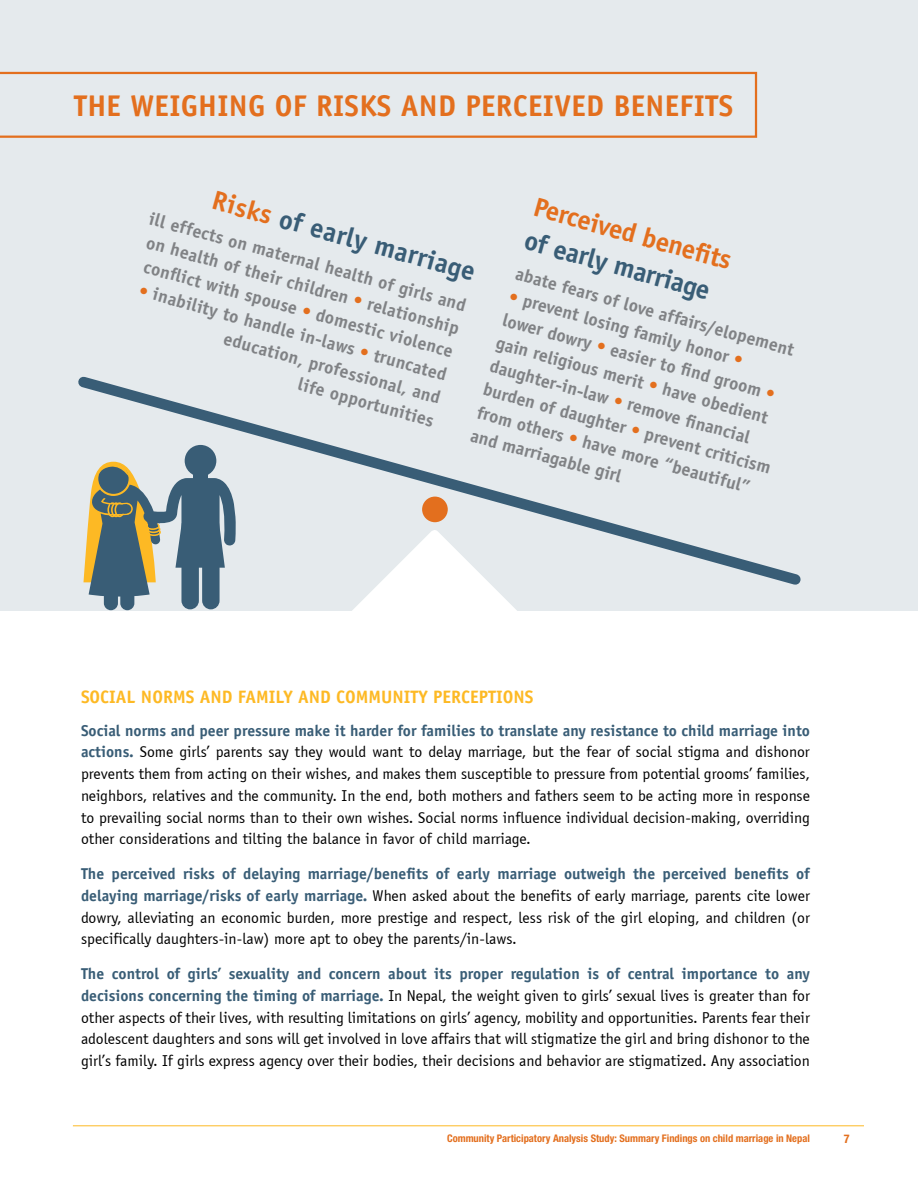
<style>
.page{position:relative;width:918px;height:1188px;background:#fff}
.page>*{position:absolute;margin:0;border:0;box-sizing:border-box;transform-origin:0 0}
.t1{font:700 30px "Officina Sans Std";letter-spacing:.01em;color:#e36f1e}
.t2{font:700 27px "Officina Sans Std";color:#395d76}
.t3{font:700 27px "Officina Sans Std";color:#e36f1e}
.t4{font:700 18px/24px "Officina Sans Std";color:#808285;text-align:justify}
.t5{font:700 18px "Officina Sans Std";color:#fdb924}
.t6{font:15.75px/21.8px "Officina Sans";color:#000;text-align:justify}
.t7{font:700 15.75px "Officina Sans Std";color:#395d76}
.t8{font:700 condensed 12px "Helvetica Neue LT Std";color:#e36f1e}
.t9{font:700 condensed 10.5px "Helvetica Neue LT Std";color:#e36f1e}
.s1{color:#e36f1e}
.s2{font-family:"Officina Sans Std";font-weight:700;color:#395d76}
</style>
<div class="page">
<hr style="left:73px;top:1125px;width:791px;height:1px;background:#fdb924">
<div style="left:0;top:0;width:918px;height:610px;background:#e5eaed"></div>
<svg style="left:0;top:72px;width:757px;height:66px"></svg>
<svg style="left:348px;top:592px;width:173px;height:19px"></svg>
<svg style="left:78px;top:376px;width:723px;height:216px"></svg>
<div style="left:422px;top:497px;width:26px;height:25px;background:#e36f1e;border-radius:50%"></div>
<div style="left:185px;top:445px;width:31px;height:32px;background:#395d76;border-radius:50%"></div>
<svg style="left:83px;top:461px;width:153px;height:149px"></svg>
<div style="left:194px;top:472px;width:14px;height:10px;background:#395d76"></div>
<h1 class="t1" style="left:74px;top:87px;width:661px">THE WEIGHING OF RISKS AND PERCEIVED BENEFITS</h1>
<h2 class="t2" style="left:218px;top:182px;width:273px;rotate:16deg"><span class="s1">Risks</span> of early marriage</h2>
<h2 class="t3" style="left:539px;top:189px;width:206px;rotate:16deg">Perceived benefi ts</h2>
<p class="t4" style="left:153px;top:205px;width:330px;rotate:16deg">ill effects on maternal health of girls and on health of their children <span class="s1">•</span> relationship confl ict with spouse <span class="s1">•</span> domestic violence</p>
<h2 class="t2" style="left:530px;top:223px;width:193px;rotate:16deg">of early marriage</h2>
<p class="t4" style="left:520px;top:260px;width:290px;rotate:16deg">abate fears of love affairs/elopement</p>
<p class="t4" style="left:143px;top:277px;width:320px;line-height:23.5px;text-align:right;rotate:16deg"><span class="s1">•</span> inability to handle in-laws <span class="s1">•</span> truncated education, professional, and<br>life opportunities</p>
<p class="t4" style="left:513px;top:283px;width:300px;text-align:left;rotate:16deg"><span class="s1">•</span> prevent losing family honor <span class="s1">•<br></span>lower dowry <span class="s1">•</span> easier to fi nd groom <span class="s1">• </span>gain religious merit <span class="s1">•</span> have obedient daughter-in-law <span class="s1">•</span> remove fi nancial burden of daughter <span class="s1">•</span> prevent criticism from others <span class="s1">•</span> have more “beautiful” and marriagable girl</p>
<p class="t5" style="left:81px;top:686px;width:454px">SOCIAL NORMS AND FAMILY AND COMMUNITY PERCEPTIONS</p>
<p class="t7" style="left:81px;top:720px;width:731px">Social norms and peer pressure make it harder for families to translate any resistance to child marriage into</p>
<p class="t6" style="left:81px;top:741px;width:731px"><span class="s2">actions.</span> Some girls’ parents say they would want to delay marriage, but the fear of social stigma and dishonor prevents them from acting on their wishes, and makes them susceptible to pressure from potential grooms’ families, neighbors, relatives and the community. In the end, both mothers and fathers seem to be acting more in response to prevailing social norms than to their own wishes. Social norms influence individual decision-making, overriding other considerations and tilting the balance in favor of child marriage.</p>
<p class="t7" style="left:81px;top:864px;width:730px">The perceived risks of delaying marriage/benefits of early marriage outweigh the perceived benefits of</p>
<p class="t6" style="left:81px;top:885px;width:731px"><span class="s2">delaying marriage/risks of early marriage.</span> When asked about the benefits of early marriage, parents cite lower dowry, alleviating an economic burden, more prestige and respect, less risk of the girl eloping, and children (or specifically daughters-in-law) more apt to obey the parents/in-laws.</p>
<p class="t7" style="left:81px;top:964px;width:731px">The control of girls’ sexuality and concern about its proper regulation is of central importance to any</p>
<p class="t6" style="left:81px;top:985px;width:730px"><span class="s2">decisions concerning the timing of marriage.</span> In Nepal, the weight given to girls’ sexual lives is greater than for other aspects of their lives, with resulting limitations on girls’ agency, mobility and opportunities. Parents fear their adolescent daughters and sons will get involved in love affairs that will stigmatize the girl and bring dishonor to the girl’s family. If girls express agency over their bodies, their decisions and behavior are stigmatized. Any association</p>
<p class="t9" style="left:447px;top:1132px;width:364px">Community Participatory Analysis Study: Summary Findings on child marriage in Nepal</p>
<p class="t8" style="left:844px;top:1132px;width:7px">7</p>
</div>
